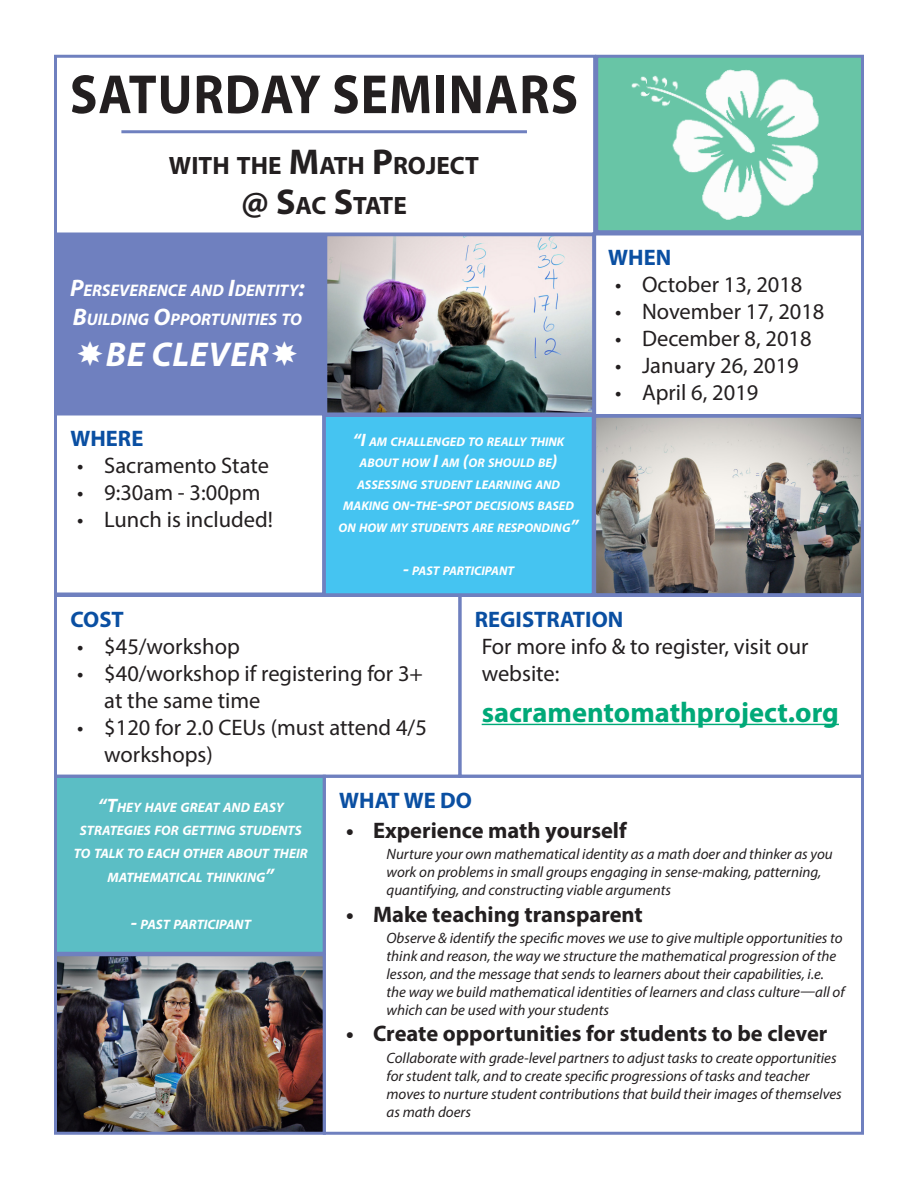
<style>
.page{position:relative;width:918px;height:1188px;background:#fff}
.page>*{position:absolute;margin:0;border:0;box-sizing:border-box;transform-origin:0 0}
.t1{font:700 55.65px "Myriad Pro";letter-spacing:.02em;color:#231f20;scale:.92 1}
.t2{font:italic 700 34.5px "Myriad Pro";letter-spacing:.02em;color:#fff}
.t3{font:700 28.5px "Myriad Pro";color:#00a978}
.t4{font:700 25.2px "Myriad Pro";color:#231f20}
.t5{font:22.5px/27px "Myriad Pro";color:#231f20}
.t6{font:700 22.5px "Myriad Pro";color:#231f20}
.t7{font:700 22.5px "Myriad Pro";color:#0a4fa2}
.t8{font:italic 700 16.8px/28.8px "Myriad Pro";color:#fff}
.t9{font:italic 15px/18px "Myriad Pro";color:#231f20}
.t10{font:italic 700 13.65px/23.4px "Myriad Pro";color:#fff;text-align:center}
.t11{font:italic 700 12.6px/21.6px "Myriad Pro";color:#fff;text-align:center}
.s1{font-size:36px}
.s2{font-size:24px}
.s3{font-size:18px}
.s4{font-size:19.5px}
</style>
<div class="page">
<div style="left:324px;top:415px;width:270px;height:179px;background:#45c4f1"></div>
<div style="left:57px;top:776px;width:267px;height:178px;background:#5bbec5"></div>
<div style="left:595px;top:56px;width:269px;height:178px;background:#68c5a6"></div>
<hr style="left:121px;top:130px;width:406px;height:3px;background:#6f80bf">
<img style="left:328px;top:237px;width:264px;height:175px">
<img style="left:597px;top:419px;width:263px;height:173px">
<img style="left:58px;top:957px;width:264px;height:174px">
<div style="left:54px;top:412px;width:271px;height:184px;border:3px solid #6f80bf"></div>
<hr style="left:482px;top:724px;width:357px;height:1px;background:#00a978">
<div style="left:458px;top:594px;width:406px;height:184px;border:3px solid #6f80bf"></div>
<div style="left:54px;top:594px;width:407px;height:184px;border:3px solid #6f80bf"></div>
<div style="left:323px;top:775px;width:541px;height:360px;border:3px solid #6f80bf"></div>
<div style="left:54px;top:55px;width:542px;height:181px;border:3px solid #6f80bf"></div>
<div style="left:54px;top:235px;width:271px;height:179px;background:#6f80bf"></div>
<div style="left:595px;top:55px;width:269px;height:178px;border:3px solid #6f80bf"></div>
<div style="left:54px;top:953px;width:272px;height:182px;border:3px solid #6f80bf"></div>
<div style="left:593px;top:415px;width:271px;height:181px;border:3px solid #6f80bf"></div>
<div style="left:54px;top:775px;width:272px;height:180px;border:3px solid #6f80bf"></div>
<div style="left:592px;top:232px;width:272px;height:185px;border:3px solid #6f80bf"></div>
<div style="left:323px;top:412px;width:272px;height:184px;border:3px solid #6f80bf"></div>
<img style="left:627px;top:56px;width:203px;height:177px">
<div style="left:324px;top:233px;width:272px;height:184px;border:3px solid #6f80bf"></div>
<p class="t1" style="left:70px;top:58px;width:554px">SATURDAY SEMINARS</p>
<p class="t4" style="left:169px;top:149px;width:312px">WITH THE <span class="s1">M</span>ATH <span class="s1">P</span>ROJECT</p>
<p class="t4" style="left:241px;top:189px;width:167px"><span class="s1">@ S</span>AC <span class="s1">S</span>TATE</p>
<p class="t8" style="left:70px;top:275px;width:236px"><span class="s2">P</span>ERSEVERENCE AND <span class="s2">I</span>DENTITY<span class="s2">:<br>B</span>UILDING <span class="s2">O</span>PPORTUNITIES TO</p>
<p class="t2" style="left:106px;top:332px;width:165px">BE CLEVER</p>
<p class="t7" style="left:70px;top:424px;width:74px">WHERE</p>
<p class="t5" style="left:77px;top:451px;width:193px">• Sacramento State</p>
<p class="t5" style="left:77px;top:478px;width:185px">• 9:30am - 3:00pm</p>
<p class="t5" style="left:77px;top:505px;width:197px">• Lunch is included!</p>
<p class="t11" style="left:339px;top:430px;width:241px"><span class="s3">“I</span> AM CHALLENGED TO REALLY THINK<br>ABOUT HOW <span class="s3">I</span> AM <span class="s3">(</span>OR SHOULD BE<span class="s3">)<br></span>ASSESSING STUDENT LEARNING AND<br>MAKING ON<span class="s3">-</span>THE<span class="s3">-</span>SPOT DECISIONS BASED<br>ON HOW MY STUDENTS ARE RESPONDING<span class="s3">”</span></p>
<p class="t11" style="left:403px;top:560px;width:112px"><span class="s3">-</span> PAST PARTICIPANT</p>
<p class="t7" style="left:608px;top:243px;width:65px">WHEN</p>
<p class="t5" style="left:615px;top:271px;width:189px">• October 13, 2018</p>
<p class="t5" style="left:615px;top:298px;width:211px">• November 17, 2018</p>
<p class="t5" style="left:615px;top:325px;width:198px">• December 8, 2018</p>
<p class="t5" style="left:615px;top:352px;width:185px">• January 26, 2019</p>
<p class="t5" style="left:615px;top:379px;width:145px">• April 6, 2019</p>
<p class="t7" style="left:70px;top:605px;width:55px">COST</p>
<p class="t5" style="left:77px;top:633px;width:164px">• $45/workshop</p>
<p class="t5" style="left:104px;top:660px;width:320px;text-indent:-27px">• $40/workshop if registering for 3+ at the same time</p>
<p class="t5" style="left:104px;top:714px;width:324px;text-indent:-27px">• $120 for 2.0 CEUs (must attend 4/5 workshops)</p>
<p class="t7" style="left:339px;top:786px;width:134px">WHAT WE DO</p>
<p class="t6" style="left:346px;top:816px;width:282px">• Experience math yourself</p>
<p class="t9" style="left:387px;top:845px;width:448px">Nurture your own mathematical identity as a math doer and thinker as you work on problems in small groups engaging in sense-making, patterning, quantifying, and constructing viable arguments</p>
<p class="t6" style="left:346px;top:900px;width:298px">• Make teaching transparent</p>
<p class="t9" style="left:387px;top:929px;width:460px">Observe &amp; identify the specific moves we use to give multiple opportunities to think and reason, the way we structure the mathematical progression of the lesson, and the message that sends to learners about their capabilities, i.e. the way we build mathematical identities of learners and class culture—all of which can be used with your students</p>
<p class="t6" style="left:346px;top:1018px;width:483px">• Create opportunities for students to be clever</p>
<p class="t9" style="left:387px;top:1049px;width:457px">Collaborate with grade-level partners to adjust tasks to create opportunities for student talk, and to create specific progressions of tasks and teacher moves to nurture student contributions that build their images of themselves as math doers</p>
<p class="t7" style="left:475px;top:605px;width:150px">REGISTRATION</p>
<p class="t5" style="left:482px;top:633px;width:328px">For more info &amp; to register, visit our website:</p>
<p class="t3" style="left:482px;top:693px;width:359px">sacramentomathproject.org</p>
<p class="t10" style="left:74px;top:795px;width:235px"><span class="s4">“T</span>HEY HAVE GREAT AND EASY<br>STRATEGIES FOR GETTING STUDENTS<br>TO TALK TO EACH OTHER ABO UT THEIR<br>MATHEMATICAL THINKING<span class="s4">”</span></p>
<p class="t10" style="left:131px;top:912px;width:122px"><span class="s4">-</span> PAST PARTICIPANT</p>
</div>
